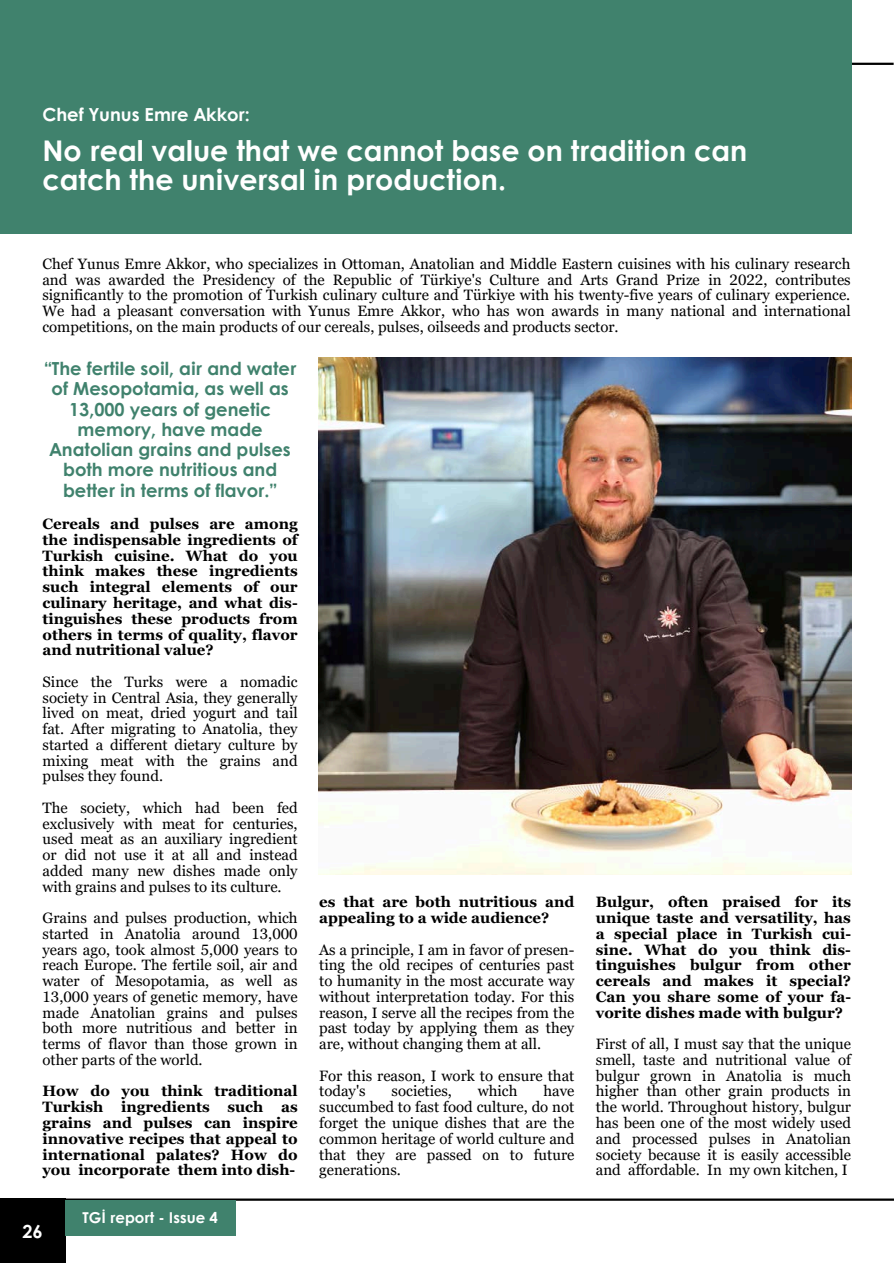
<style>
.page{position:relative;width:894px;height:1264px;background:#fff}
.page>*{position:absolute;margin:0;border:0;box-sizing:border-box;transform-origin:0 0}
.t1{font:700 28.5px/29.2px "Century Gothic";color:#fff}
.t2{font:700 18px/20.2px "Century Gothic";color:#40826d;text-align:center}
.t3{font:700 18px "Century Gothic";color:#fff}
.t4{font:15px/15.8px "Georgia Pro";color:#000;text-align:justify}
.t5{font:700 15px/15.8px "Georgia Pro";color:#000;text-align:justify}
.t6{font:700 15px "Century Gothic";color:#fff}
</style>
<div class="page">
<hr style="left:43px;top:63px;width:850px;height:2px;background:#000">
<hr style="left:43px;top:1198px;width:850px;height:2px;background:#000">
<div style="left:0;top:1198px;width:65px;height:65px;background:#000"></div>
<div style="left:0;top:0;width:850px;height:234px;background:#40826d"></div>
<img style="left:318px;top:357px;width:533px;height:517px">
<div style="left:65px;top:1200px;width:170px;height:35px;background:#40826d"></div>
<p class="t3" style="left:42px;top:101px;width:209px">Chef Yunus Emre Akkor:</p>
<p class="t1" style="left:43px;top:135px;width:706px">No real value that we cannot base on tradition can catch the universal in production.</p>
<h3 class="t4" style="left:42px;top:256px;width:809px">Chef Yunus Emre Akkor, who specializes in Ottoman, Anatolian and Middle Eastern cuisines with his culinary research and was awarded the Presidency of the Republic of Türkiye's Culture and Arts Grand Prize in 2022, contributes significantly to the promotion of Turkish culinary culture and Türkiye with his twenty-five years of culinary experience.<br>We had a pleasant conversation with Yunus Emre Akkor, who has won awards in many national and international competitions, on the main products of our cereals, pulses, oilseeds and products sector.</h3>
<h1 class="t2" style="left:44px;top:357px;width:254px">“The fertile soil, air and water of Mesopotamia, as well as<br>13,000 years of genetic memory, have made<br>Anatolian grains and pulses both more nutritious and better in terms of flavor.”</h1>
<p class="t5" style="left:43px;top:516px;width:257px">Cereals and pulses are among the indispensable ingredients of Turkish cuisine. What do you think makes these ingredients such integral elements of our culinary heritage, and what dis&shy;tinguishes these products from others in terms of quality, flavor and nutritional value?</p>
<p class="t4" style="left:43px;top:673px;width:256px">Since the Turks were a nomadic society in Central Asia, they generally lived on meat, dried yogurt and tail fat. After migrating to Anatolia, they started a different dietary culture by mixing meat with the grains and pulses they found.</p>
<p class="t4" style="left:43px;top:799px;width:257px">The society, which had been fed exclusively with meat for centuries, used meat as an auxiliary ingredient or did not use it at all and instead added many new dishes made only with grains and pulses to its culture.</p>
<h2 class="t4" style="left:43px;top:910px;width:257px">Grains and pulses production, which started in Anatolia around 13,000 years ago, took almost 5,000 years to reach Europe. The fertile soil, air and water of Mesopotamia, as well as 13,000 years of genetic memory, have made Anatolian grains and pulses both more nutritious and better in terms of flavor than those grown in other parts of the world.</h2>
<h3 class="t5" style="left:43px;top:1083px;width:257px">How do you think traditional Turkish ingredients such as grains and pulses can inspire innovative recipes that appeal to international palates? How do you incorporate them into dish-</h3>
<h2 class="t3" style="left:22px;top:1217px;width:22px">26</h2>
<h3 class="t6" style="left:83px;top:1206px;width:137px">TGİ report - Issue 4</h3>
<p class="t5" style="left:319px;top:894px;width:256px">es that are both nutritious and appealing to a wide audience?</p>
<p class="t4" style="left:319px;top:941px;width:257px">As a principle, I am in favor of presen&shy;ting the old recipes of centuries past to humanity in the most accurate way without interpretation today. For this reason, I serve all the recipes from the past today by applying them as they are, without changing them at all.</p>
<p class="t4" style="left:319px;top:1067px;width:256px">For this reason, I work to ensure that today's</p>
<p class="t4" style="left:319px;top:1083px;width:257px;text-indent:224px">have succumbed to fast food culture, do not forget the unique dishes that are the common heritage of world culture and that they are passed on to future generations.</p>
<p class="t4" style="left:391px;top:1083px;width:62px">societies,</p>
<p class="t4" style="left:477px;top:1083px;width:41px">which</p>
<h3 class="t5" style="left:595px;top:894px;width:257px">Bulgur, often praised for its unique taste and versatility, has a special place in Turkish cui&shy;sine. What do you think dis&shy;tinguishes bulgur from other cereals and makes it special?<br>Can you share some of your fa&shy;vorite dishes made with bulgur?</h3>
<p class="t4" style="left:595px;top:1036px;width:257px">First of all, I must say that the unique smell, taste and nutritional value of bulgur grown in Anatolia is much higher than other grain products in the world. Throughout history, bulgur has been one of the most widely used and processed pulses in Anatolian society because it is easily accessible and affordable. In my own kitchen, I</p>
</div>
